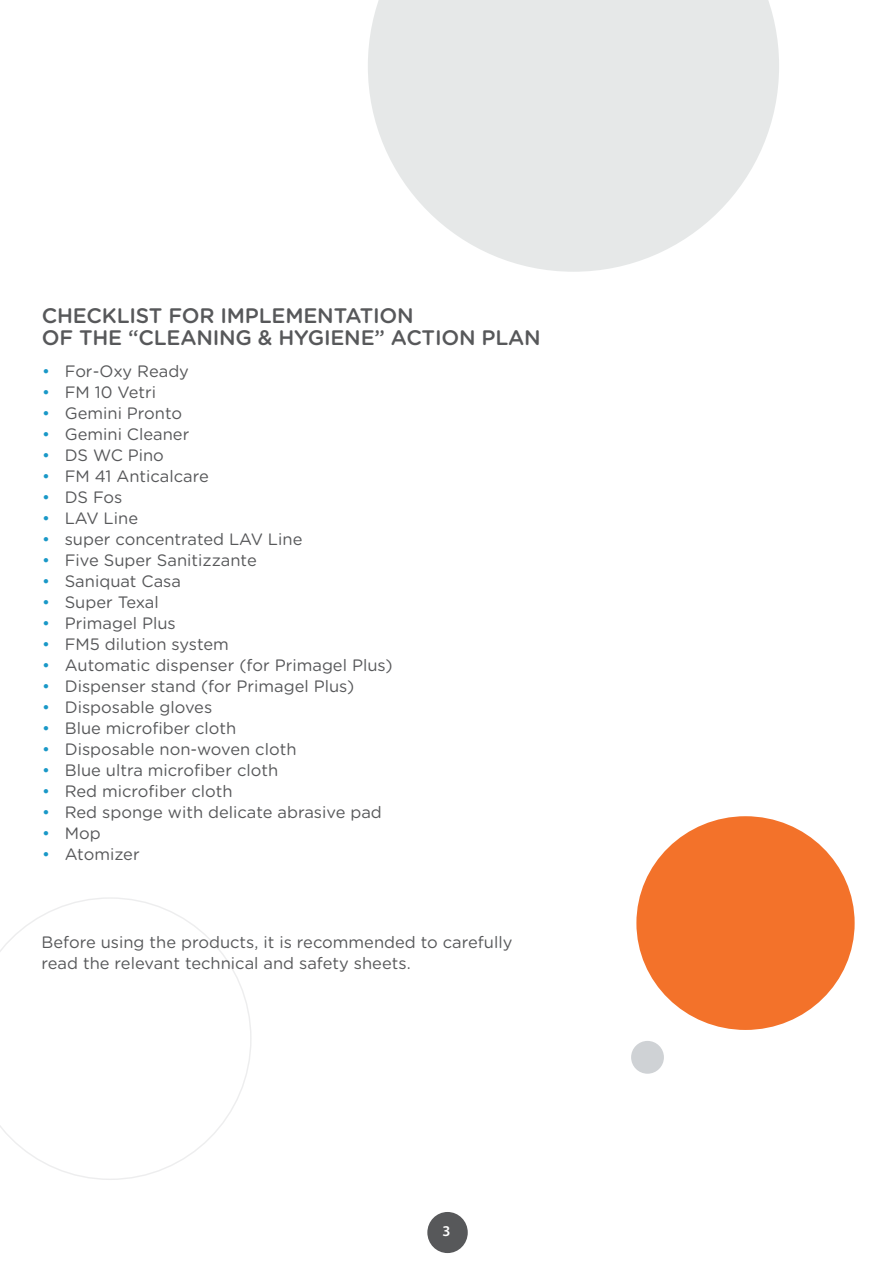
<style>
.page{position:relative;width:893px;height:1263px;background:#fff}
.page>*{position:absolute;margin:0;border:0;box-sizing:border-box;transform-origin:0 0}
.t1{font:500 21px/22.5px "Gotham Rounded";letter-spacing:-.01em;color:#57585a}
.t2{font:16.5px/21px "Gotham Rounded";color:#57585a}
.t3{font:600 15px "Myriad Pro";color:#fff}
.s1{color:#1998c7}
</style>
<div class="page">
<div style="left:631px;top:1041px;width:33px;height:33px;background:#cfd2d5;border-radius:50%"></div>
<div style="left:636px;top:816px;width:219px;height:214px;background:#f3722a;border-radius:50%"></div>
<svg style="left:0;top:897px;width:252px;height:283px"></svg>
<svg style="left:368px;top:0;width:411px;height:272px;fill:#e6e8e8"></svg>
<div style="left:427px;top:1212px;width:41px;height:41px;background:#57585a;border-radius:50%"></div>
<p class="t1" style="left:42px;top:303px;width:501px">CHECKLIST FOR IMPLEMENTATION<br>OF THE “CLEANING &amp; HYGIENE” ACTION PLAN</p>
<p class="t2" style="left:42px;top:360px;width:148px"><span class="s1">•</span> For-Oxy Ready</p>
<p class="t2" style="left:42px;top:381px;width:116px"><span class="s1">•</span> FM 10 Vetri</p>
<p class="t2" style="left:42px;top:402px;width:142px"><span class="s1">•</span> Gemini Pronto</p>
<p class="t2" style="left:42px;top:423px;width:149px"><span class="s1">•</span> Gemini Cleaner</p>
<p class="t2" style="left:42px;top:444px;width:123px"><span class="s1">•</span> DS WC Pino</p>
<p class="t2" style="left:42px;top:465px;width:168px"><span class="s1">•</span> FM 41 Anticalcare</p>
<p class="t2" style="left:42px;top:486px;width:82px"><span class="s1">•</span> DS Fos</p>
<p class="t2" style="left:42px;top:507px;width:98px"><span class="s1">•</span> LAV Line</p>
<p class="t2" style="left:42px;top:528px;width:262px"><span class="s1">•</span> super concentrated LAV Line</p>
<p class="t2" style="left:42px;top:549px;width:216px"><span class="s1">•</span> Five Super Sanitizzante</p>
<p class="t2" style="left:42px;top:570px;width:141px"><span class="s1">•</span> Saniquat Casa</p>
<p class="t2" style="left:42px;top:591px;width:118px"><span class="s1">•</span> Super Texal</p>
<p class="t2" style="left:42px;top:612px;width:135px"><span class="s1">•</span> Primagel Plus</p>
<p class="t2" style="left:42px;top:633px;width:188px"><span class="s1">•</span> FM5 dilution system</p>
<p class="t2" style="left:42px;top:654px;width:352px"><span class="s1">•</span> Automatic dispenser (for Primagel Plus)</p>
<p class="t2" style="left:42px;top:675px;width:314px"><span class="s1">•</span> Dispenser stand (for Primagel Plus)</p>
<p class="t2" style="left:42px;top:696px;width:172px"><span class="s1">•</span> Disposable gloves</p>
<p class="t2" style="left:42px;top:717px;width:196px"><span class="s1">•</span> Blue microfiber cloth</p>
<p class="t2" style="left:42px;top:738px;width:256px"><span class="s1">•</span> Disposable non-woven cloth</p>
<p class="t2" style="left:42px;top:759px;width:238px"><span class="s1">•</span> Blue ultra microfiber cloth</p>
<p class="t2" style="left:42px;top:780px;width:192px"><span class="s1">•</span> Red microfiber cloth</p>
<p class="t2" style="left:42px;top:801px;width:341px"><span class="s1">•</span> Red sponge with delicate abrasive pad</p>
<p class="t2" style="left:42px;top:822px;width:60px"><span class="s1">•</span> Mop</p>
<p class="t2" style="left:42px;top:843px;width:99px"><span class="s1">•</span> Atomizer</p>
<p class="t2" style="left:41px;top:931px;width:472px">Before using the products, it is recommended to carefully read the relevant technical and safety sheets.</p>
<p class="t3" style="left:442px;top:1222px;width:10px">3</p>
</div>
